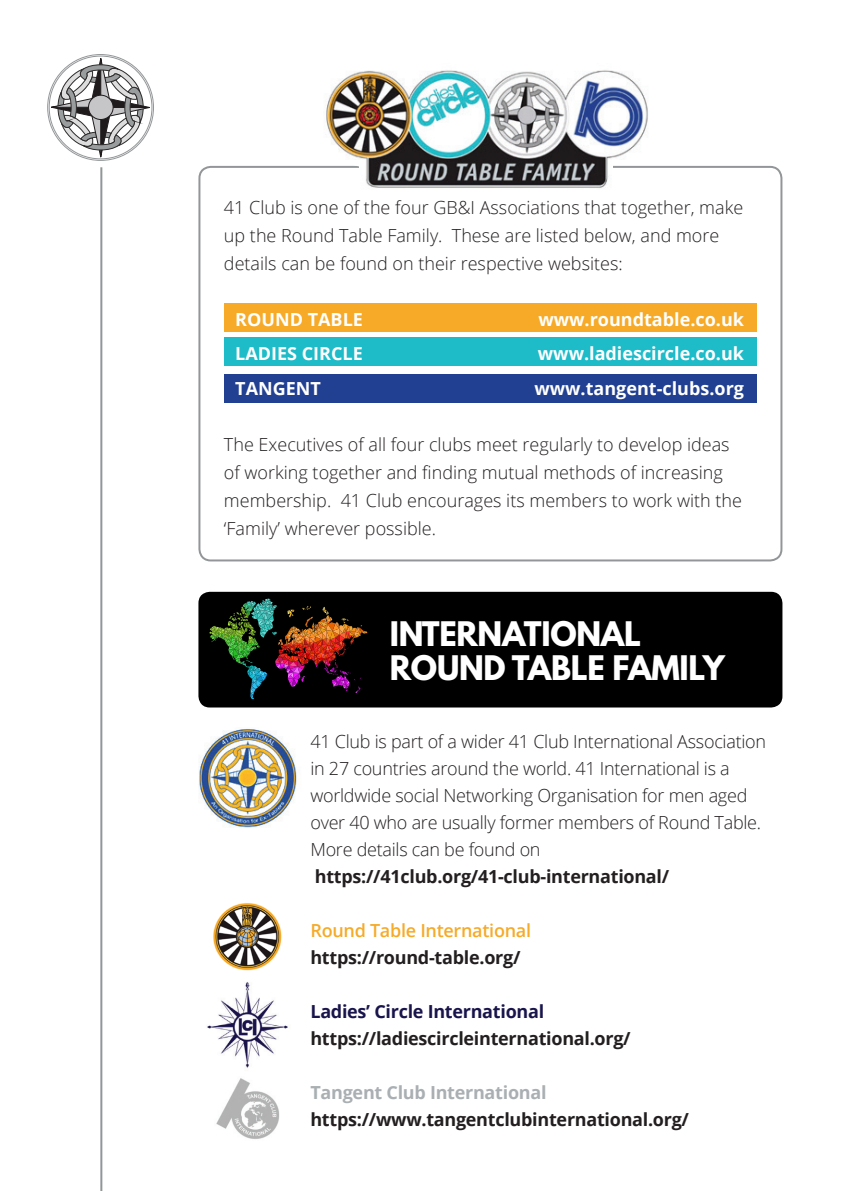
<style>
.page{position:relative;width:842px;height:1191px;background:#fff}
.page>*{position:absolute;margin:0;border:0;box-sizing:border-box;transform-origin:0 0}
.t1{font:700 30px/34px "League Spartan";letter-spacing:-.01em;color:#fff}
.t2{font:300 18px/28px "Open Sans";color:#231f20}
.t3{font:700 18px "Open Sans";letter-spacing:-.015em;color:#231f20}
.t4{font:700 18px "Open Sans";color:#fff}
.t5{font:700 18px "Open Sans";letter-spacing:-.015em;color:#19154c}
.t6{font:700 18px "Open Sans";letter-spacing:-.015em;color:#a9afb2}
.t7{font:600 18px "Open Sans";letter-spacing:-.015em;color:#f6aa28}
</style>
<div class="page">
<div style="left:198px;top:166px;width:584px;height:395px;border:2px solid #929698;border-radius:11px"></div>
<img style="left:318px;top:70px;width:334px;height:118px">
<svg style="left:47px;top:54px;width:107px;height:107px"></svg>
<hr style="left:100px;top:167px;width:2px;height:1024px;background:#929698">
<div style="left:198px;top:592px;width:584px;height:115px;background:#000;border-radius:11px"></div>
<img style="left:209px;top:598px;width:158px;height:101px">
<div style="left:224px;top:303px;width:533px;height:29px;background:#f6aa28"></div>
<div style="left:224px;top:337px;width:533px;height:29px;background:#1ebbc8"></div>
<div style="left:224px;top:374px;width:533px;height:29px;background:#224092"></div>
<img style="left:199px;top:729px;width:98px;height:99px">
<img style="left:213px;top:903px;width:69px;height:68px">
<img style="left:207px;top:982px;width:81px;height:86px">
<img style="left:216px;top:1078px;width:63px;height:61px">
<p class="t2" style="left:224px;top:193px;width:521px">41 Club is one of the four GB&amp;I Associations that together, make up the Round Table Family. These are listed below, and more details can be found on their respective websites:</p>
<p class="t4" style="left:235px;top:306px;width:129px">ROUND TABLE</p>
<p class="t4" style="left:538px;top:306px;width:207px">www.roundtable.co.uk</p>
<p class="t4" style="left:235px;top:341px;width:129px">LADIES CIRCLE</p>
<p class="t4" style="left:538px;top:341px;width:208px">www.ladiescircle.co.uk</p>
<p class="t4" style="left:235px;top:375px;width:87px">TANGENT</p>
<p class="t4" style="left:534px;top:375px;width:211px">www.tangent-clubs.org</p>
<p class="t2" style="left:224px;top:430px;width:519px">The Executives of all four clubs meet regularly to develop ideas of working together and finding mutual methods of increasing membership. 41 Club encourages its members to work with the ‘Family’ wherever possible.</p>
<h1 class="t1" style="left:390px;top:617px;width:336px">INTERNATIONAL<br>ROUND TABLE FAMILY</h1>
<p class="t2" style="left:310px;top:727px;width:457px;line-height:27px">41 Club is part of a wider 41 Club International Association in 27 countries around the world. 41 International is a worldwide social Networking Organisation for men aged over 40 who are usually former members of Round Table.<br>More details can be found on</p>
<p class="t3" style="left:315px;top:864px;width:356px">https://41club.org/41-club-international/</p>
<p class="t7" style="left:310px;top:918px;width:222px">Round Table International</p>
<p class="t3" style="left:310px;top:945px;width:211px">https://round-table.org/</p>
<p class="t5" style="left:310px;top:999px;width:235px">Ladies’ Circle International</p>
<p class="t3" style="left:310px;top:1026px;width:322px">https://ladiescircleinternational.org/</p>
<p class="t6" style="left:310px;top:1080px;width:238px">Tangent Club International</p>
<p class="t3" style="left:310px;top:1107px;width:380px">https://www.tangentclubinternational.org/</p>
</div>
